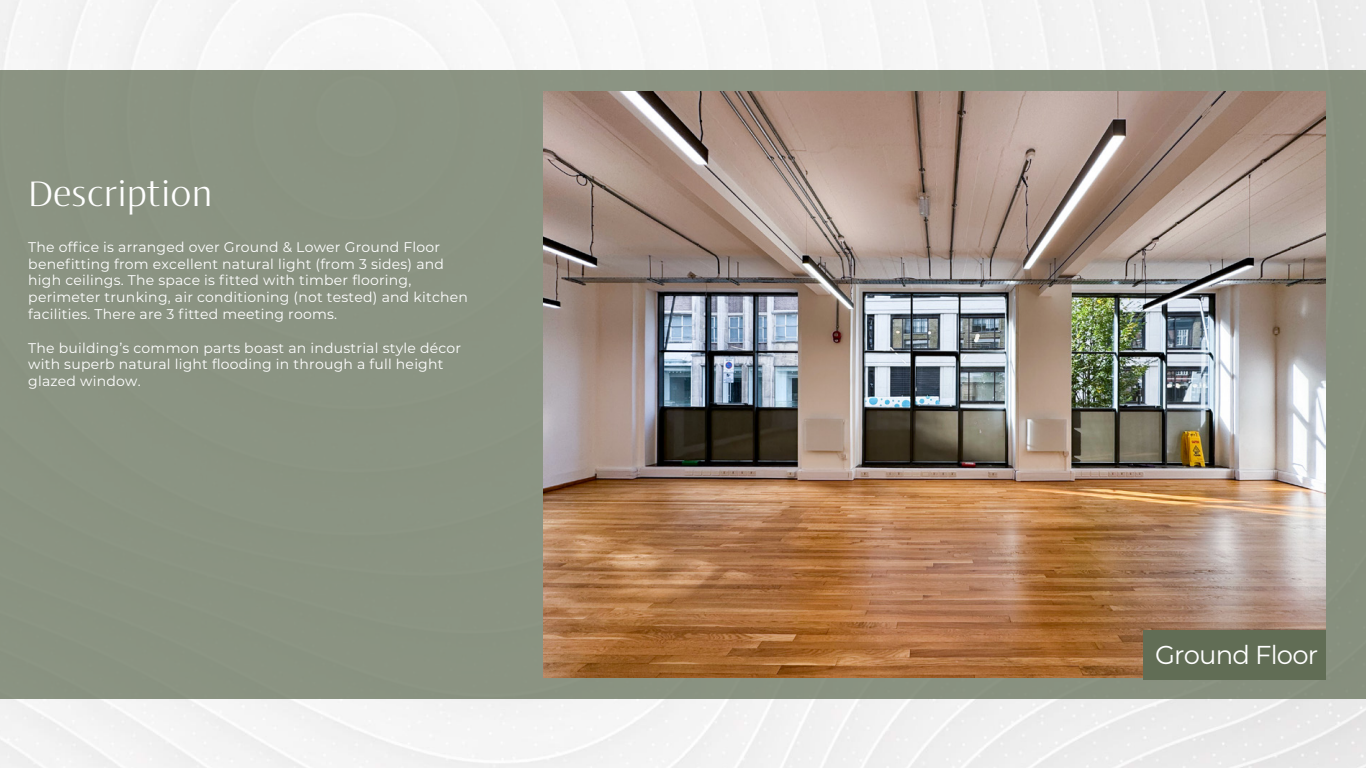
<style>
.page{position:relative;width:1366px;height:768px;background:#fff}
.page>*{position:absolute;margin:0;border:0;box-sizing:border-box;transform-origin:0 0}
.t1{font:36px "Ador Hairline";color:#fff}
.t2{font:25.9px "Montserrat";letter-spacing:-.03em;color:#fff}
.t3{font:14px/16.8px "Montserrat";letter-spacing:.015em;color:#fff}
</style>
<div class="page">
<div style="left:0;top:70px;width:1366px;height:629px;background:#8b9382"></div>
<img style="left:543px;top:91px;width:783px;height:587px">
<div style="left:1143px;top:630px;width:183px;height:50px;background:#616d55"></div>
<h1 class="t1" style="left:28px;top:168px;width:186px">Description</h1>
<p class="t3" style="left:28px;top:238px;width:441px">The office is arranged over Ground &amp; Lower Ground Floor benefitting from excellent natural light (from 3 sides) and high ceilings. The space is fitted with timber flooring, perimeter trunking, air conditioning (not tested) and kitchen facilities. There are 3 fitted meeting rooms.</p>
<p class="t3" style="left:28px;top:339px;width:434px">The building’s common parts boast an industrial style décor with superb natural light flooding in through a full height glazed window.</p>
<h2 class="t2" style="left:1155px;top:637px;width:165px">Ground Floor</h2>
</div>
